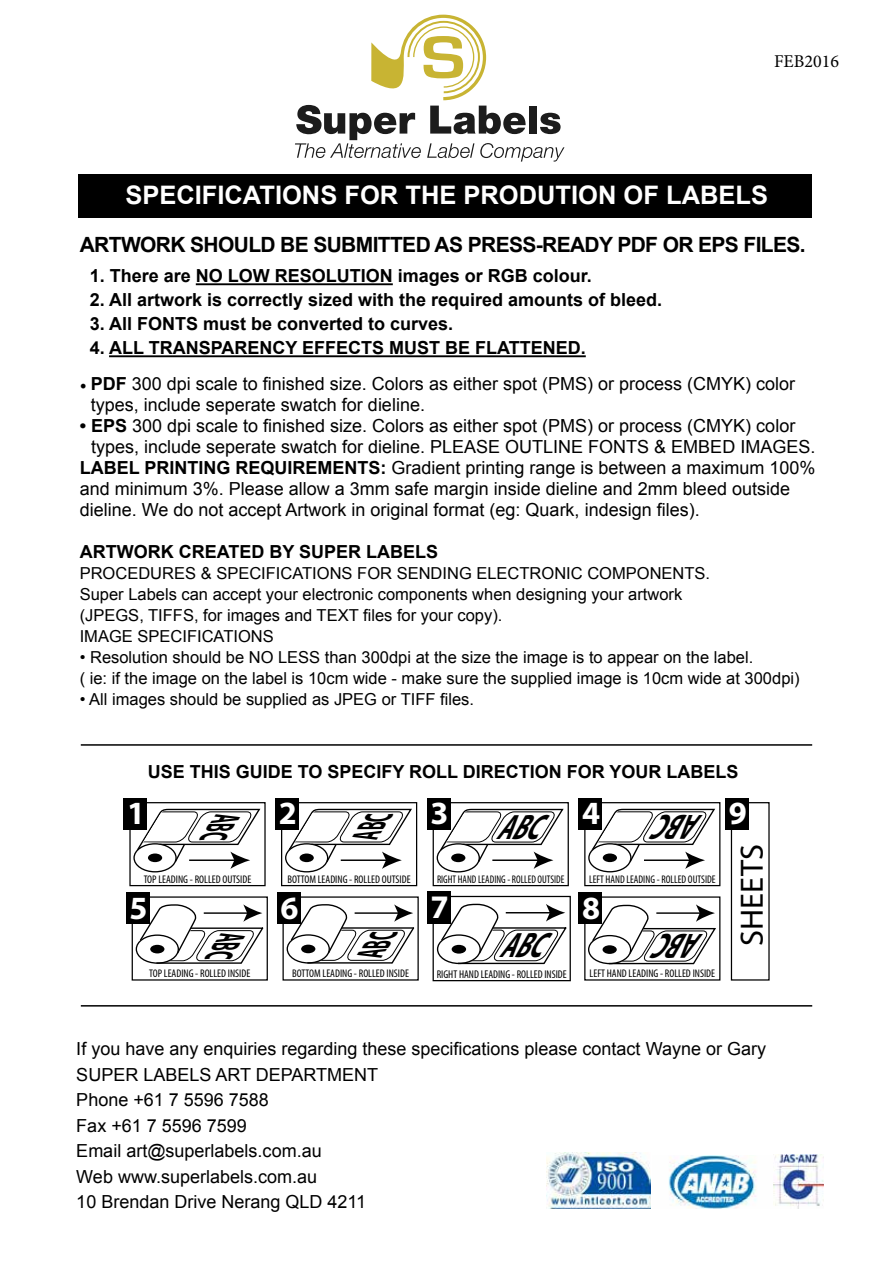
<style>
.page{position:relative;width:893px;height:1263px;background:#fff}
.page>*{position:absolute;margin:0;border:0;box-sizing:border-box;transform-origin:0 0}
.t1{font:italic 700 35.4px "Myriad Pro";color:#000;scale:.63 1}
.t2{font:700 33px "Myriad Pro";color:#fff}
.t3{font:700 32.55px "Myriad Pro";color:#fff}
.t4{font:32.4px "Myriad Pro";color:#000}
.t5{font:700 25.5px "Arial";color:#fff}
.t6{font:700 21px "Arial";letter-spacing:-.03em;color:#000}
.t7{font:18px/25.5px "Arial";color:#000}
.t8{font:700 18px "Arial";color:#000}
.t9{font:18px "Minion Pro";color:#000}
.t10{font:16.5px/21px "Arial";color:#000}
.t11{font:condensed 11.25px "Myriad Pro";color:#000}
.t12{font:condensed 11.1px "Myriad Pro";color:#000}
.t13{font:condensed 11.1px "Myriad Pro";color:#000;scale:.93 1}
.t14{font:condensed 11.1px "Myriad Pro";color:#000;scale:.96 1}
.s1{font-family:"Minion Pro"}
.s2{font-weight:700}
</style>
<div class="page">
<div style="left:78px;top:174px;width:734px;height:44px;background:#000"></div>
<hr style="left:196px;top:283px;width:197px;height:2px;background:#000">
<hr style="left:109px;top:355px;width:477px;height:2px;background:#000">
<div style="left:285px;top:843px;width:43px;height:29px;border:1px solid #000;border-radius:50%"></div>
<div style="left:281px;top:802px;width:136px;height:84px;border:1px solid #000"></div>
<div style="left:275px;top:798px;width:24px;height:32px;background:#000"></div>
<div style="left:588px;top:843px;width:43px;height:29px;border:1px solid #000;border-radius:50%"></div>
<svg style="left:590px;top:808px;width:125px;height:61px"></svg>
<div style="left:584px;top:802px;width:136px;height:84px;border:1px solid #000"></div>
<div style="left:579px;top:798px;width:23px;height:32px;background:#000"></div>
<div style="left:731px;top:802px;width:39px;height:178px;border:1px solid #000"></div>
<div style="left:725px;top:798px;width:24px;height:32px;background:#000"></div>
<div style="left:129px;top:802px;width:137px;height:84px;border:1px solid #000"></div>
<div style="left:124px;top:798px;width:23px;height:32px;background:#000"></div>
<div style="left:133px;top:843px;width:44px;height:29px;border:1px solid #000;border-radius:50%"></div>
<div style="left:433px;top:802px;width:136px;height:84px;border:1px solid #000"></div>
<div style="left:427px;top:798px;width:23px;height:32px;background:#000"></div>
<div style="left:437px;top:843px;width:43px;height:29px;border:1px solid #000;border-radius:50%"></div>
<svg style="left:439px;top:808px;width:125px;height:61px"></svg>
<div style="left:277px;top:892px;width:23px;height:32px;background:#000"></div>
<div style="left:287px;top:934px;width:43px;height:29px;border:1px solid #000;border-radius:50%"></div>
<div style="left:579px;top:892px;width:23px;height:32px;background:#000"></div>
<div style="left:588px;top:935px;width:43px;height:29px;border:1px solid #000;border-radius:50%"></div>
<svg style="left:591px;top:904px;width:125px;height:61px"></svg>
<hr style="left:609px;top:963px;width:84px;height:1px;background:#000">
<div style="left:132px;top:896px;width:136px;height:84px;border:1px solid #000"></div>
<div style="left:126px;top:892px;width:23px;height:32px;background:#000"></div>
<div style="left:136px;top:934px;width:43px;height:30px;border:1px solid #000;border-radius:50%"></div>
<div style="left:433px;top:896px;width:138px;height:85px;border:1px solid #000"></div>
<div style="left:427px;top:891px;width:24px;height:33px;background:#000"></div>
<div style="left:437px;top:934px;width:44px;height:30px;border:1px solid #000;border-radius:50%"></div>
<svg style="left:440px;top:903px;width:127px;height:62px"></svg>
<hr style="left:458px;top:963px;width:86px;height:1px;background:#000">
<hr style="left:81px;top:744px;width:731px;height:2px;background:#000">
<hr style="left:81px;top:1005px;width:731px;height:1px;background:#000">
<svg style="left:295px;top:15px;width:269px;height:147px"></svg>
<img style="left:547px;top:1153px;width:104px;height:56px">
<img style="left:668px;top:1155px;width:89px;height:54px">
<img style="left:773px;top:1155px;width:50px;height:54px">
<svg style="left:135px;top:808px;width:126px;height:61px"></svg>
<svg style="left:139px;top:903px;width:125px;height:61px"></svg>
<svg style="left:287px;top:808px;width:125px;height:61px"></svg>
<svg style="left:289px;top:903px;width:126px;height:61px"></svg>
<p class="t9" style="left:774px;top:49px;width:66px">FEB2016</p>
<h3 class="t5" style="left:125px;top:178px;width:644px">SPECIFICATIONS FOR THE PRODUTION OF LABELS</h3>
<p class="t6" style="left:80px;top:231px;width:727px">ARTWORK SHOULD BE SUBMITTED AS PRESS-READY PDF OR EPS FILES.</p>
<p class="t8" style="left:90px;top:264px;width:504px">1. There are NO LOW RESOLUTION images or RGB colour.</p>
<p class="t8" style="left:90px;top:288px;width:574px">2. All artwork is correctly sized with the required amounts of bleed.</p>
<p class="t8" style="left:90px;top:312px;width:365px">3. All FONTS must be converted to curves.</p>
<p class="t8" style="left:90px;top:336px;width:498px">4. ALL TRANSPARENCY EFFECTS MUST BE FLATTENED.</p>
<p class="t7" style="left:91px;top:374px;width:706px;line-height:21px;text-indent:-11px"><span class="s1">•</span> <span class="s2">PDF</span> 300 dpi scale to finished size. Colors as either spot (PMS) or process (CMYK) color types, include seperate swatch for dieline.</p>
<p class="t7" style="left:80px;top:413px;width:717px"><span class="s2">• EPS</span> 300 dpi scale to finished size. Colors as either spot (PMS) or process (CMYK) color</p>
<p class="t7" style="left:91px;top:434px;width:726px">types, include seperate swatch for dieline. PLEASE OUTLINE FONTS &amp; EMBED IMAGES.</p>
<p class="t7" style="left:80px;top:455px;width:737px"><span class="s2">LABEL PRINTING REQUIREMENTS:</span> Gradient printing range is between a maximum 100%</p>
<p class="t7" style="left:80px;top:476px;width:712px">and minimum 3%. Please allow a 3mm safe margin inside dieline and 2mm bleed outside</p>
<p class="t7" style="left:80px;top:497px;width:621px">dieline. We do not accept Artwork in original format (eg: Quark, indesign files).</p>
<p class="t8" style="left:80px;top:540px;width:360px">ARTWORK CREATED BY SUPER LABELS</p>
<p class="t10" style="left:80px;top:563px;width:632px">PROCEDURES &amp; SPECIFICATIONS FOR SENDING ELECTRONIC COMPONENTS.<br>Super Labels can accept your electronic components when designing your artwork (JPEGS, TIFFS, for images and TEXT files for your copy).<br>IMAGE SPECIFICATIONS</p>
<p class="t10" style="left:80px;top:647px;width:721px">• Resolution should be NO LESS than 300dpi at the size the image is to appear on the label.<br>( ie: if the image on the label is 10cm wide - make sure the supplied image is 10cm wide at 300dpi)</p>
<p class="t10" style="left:80px;top:689px;width:396px">• All images should be supplied as JPEG or TIFF files.</p>
<p class="t8" style="left:148px;top:760px;width:592px">USE THIS GUIDE TO SPECIFY ROLL DIRECTION FOR YOUR LABELS</p>
<h3 class="t3" style="left:127px;top:792px;width:20px">1</h3>
<p class="t12" style="left:144px;top:872px;width:109px">TOP LEADING - ROLLED OUTSIDE</p>
<h3 class="t3" style="left:129px;top:886px;width:20px">5</h3>
<h3 class="t3" style="left:279px;top:792px;width:20px">2</h3>
<p class="t12" style="left:288px;top:872px;width:125px">BOTTOM LEADING - ROLLED OUTSIDE</p>
<h3 class="t3" style="left:280px;top:886px;width:20px">6</h3>
<h3 class="t3" style="left:430px;top:792px;width:20px">3</h3>
<h3 class="t3" style="left:582px;top:792px;width:20px">4</h3>
<h3 class="t3" style="left:729px;top:792px;width:20px">9</h3>
<h3 class="t4" style="left:732px;top:946px;width:103px;rotate:-90deg">SHEETS</h3>
<h1 class="t1" style="left:496px;top:803px;width:107px">ABC</h1>
<h1 class="t1" style="left:703px;top:850px;width:107px;rotate:-180deg">ABC</h1>
<p class="t13" style="left:437px;top:872px;width:139px">RIGHT HAND LEADING - ROLLED OUTSIDE</p>
<p class="t14" style="left:589px;top:872px;width:133px">LEFT HAND LEADING - ROLLED OUTSIDE</p>
<h2 class="t2" style="left:430px;top:886px;width:20px">7</h2>
<h3 class="t3" style="left:582px;top:886px;width:20px">8</h3>
<h1 class="t1" style="left:499px;top:922px;width:107px">ABC</h1>
<h1 class="t1" style="left:703px;top:969px;width:107px;rotate:-180deg">ABC</h1>
<p class="t12" style="left:149px;top:966px;width:103px">TOP LEADING - ROLLED INSIDE</p>
<p class="t12" style="left:292px;top:966px;width:118px">BOTTOM LEADING - ROLLED INSIDE</p>
<p class="t11" style="left:437px;top:967px;width:131px">RIGHT HAND LEADING - ROLLED INSIDE</p>
<p class="t12" style="left:590px;top:966px;width:127px">LEFT HAND LEADING - ROLLED INSIDE</p>
<p class="t7" style="left:76px;top:1036px;width:691px">If you have any enquiries regarding these specifications please contact Wayne or Gary SUPER LABELS ART DEPARTMENT<br>Phone +61 7 5596 7588<br>Fax +61 7 5596 7599<br>Email art@superlabels.com.au<br>Web www.superlabels.com.au<br>10 Brendan Drive Nerang QLD 4211</p>
</div>
